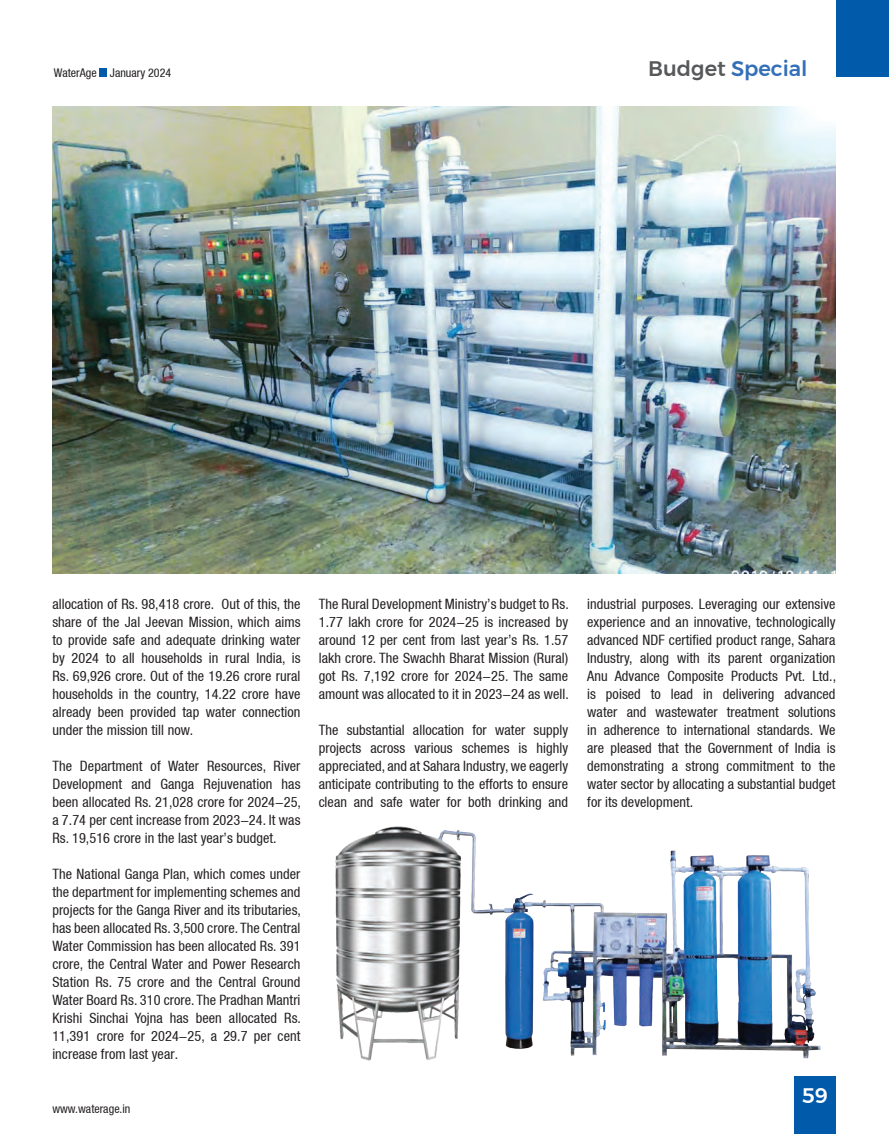
<style>
.page{position:relative;width:889px;height:1135px;background:#fff}
.page>*{position:absolute;margin:0;border:0;box-sizing:border-box;transform-origin:0 0}
.t1{font:500 21px "Montserrat";color:#326fb7}
.t2{font:500 21px "Montserrat";color:#fff}
.BODY_TEXT_NEW{font:condensed 14.25px/18px "Helvetica Neue LT";letter-spacing:.005em;color:#231f20;text-align:justify}
.t3{font:condensed 12px "Helvetica Neue LT";color:#231f20}
.s1{color:#57585a}
</style>
<div class="page">
<div style="left:100px;top:69px;width:7px;height:8px;background:#015aaa"></div>
<div style="left:794px;top:1076px;width:41px;height:58px;background:#015aaa"></div>
<div style="left:836px;top:0;width:53px;height:77px;background:#015aaa"></div>
<img style="left:52px;top:107px;width:783px;height:467px">
<img style="left:335px;top:826px;width:485px;height:234px">
<p class="t3" style="left:54px;top:66px;width:119px">WaterAge January 2024</p>
<h1 class="t1" style="left:648px;top:52px;width:161px"><span class="s1">Budget</span> Special</h1>
<p class="BODY_TEXT_NEW" style="left:52px;top:595px;width:250px">allocation of Rs. 98,418 crore. Out of this, the share of the Jal Jeevan Mission, which aims to provide safe and adequate drinking water by 2024 to all households in rural India, is Rs. 69,926 crore. Out of the 19.26 crore rural households in the country, 14.22 crore have already been provided tap water connection under the mission till now.</p>
<p class="BODY_TEXT_NEW" style="left:52px;top:757px;width:250px">The Department of Water Resources, River Development and Ganga Rejuvenation has been allocated Rs. 21,028 crore for 2024-25, a 7.74 per cent increase from 2023-24. It was Rs. 19,516 crore in the last year’s budget.</p>
<p class="BODY_TEXT_NEW" style="left:52px;top:865px;width:250px">The National Ganga Plan, which comes under the department for implementing schemes and projects for the Ganga River and its tributaries, has been allocated Rs. 3,500 crore. The Central Water Commission has been allocated Rs. 391 crore, the Central Water and Power Research Station Rs. 75 crore and the Central Ground Water Board Rs. 310 crore. The Pradhan Mantri Krishi Sinchai Yojna has been allocated Rs.<br>11,391 crore for 2024-25, a 29.7 per cent increase from last year.</p>
<p class="t3" style="left:52px;top:1101px;width:80px">www.waterage.in</p>
<p class="BODY_TEXT_NEW" style="left:319px;top:595px;width:251px">The Rural Development Ministry’s budget to Rs.<br>1.77 lakh crore for 2024-25 is increased by around 12 per cent from last year’s Rs. 1.57 lakh crore. The Swachh Bharat Mission (Rural) got Rs. 7,192 crore for 2024-25. The same amount was allocated to it in 2023-24 as well.</p>
<p class="BODY_TEXT_NEW" style="left:319px;top:721px;width:251px">The substantial allocation for water supply projects across various schemes is highly appreciated, and at Sahara Industry, we eagerly anticipate contributing to the efforts to ensure clean and safe water for both drinking and</p>
<p class="BODY_TEXT_NEW" style="left:587px;top:595px;width:250px">industrial purposes. Leveraging our extensive experience and an innovative, technologically advanced NDF certified product range, Sahara Industry, along with its parent organization Anu Advance Composite Products Pvt. Ltd., is poised to lead in delivering advanced water and wastewater treatment solutions in adherence to international standards. We are pleased that the Government of India is demonstrating a strong commitment to the water sector by allocating a substantial budget for its development.</p>
<h1 class="t2" style="left:802px;top:1079px;width:28px">59</h1>
</div>
